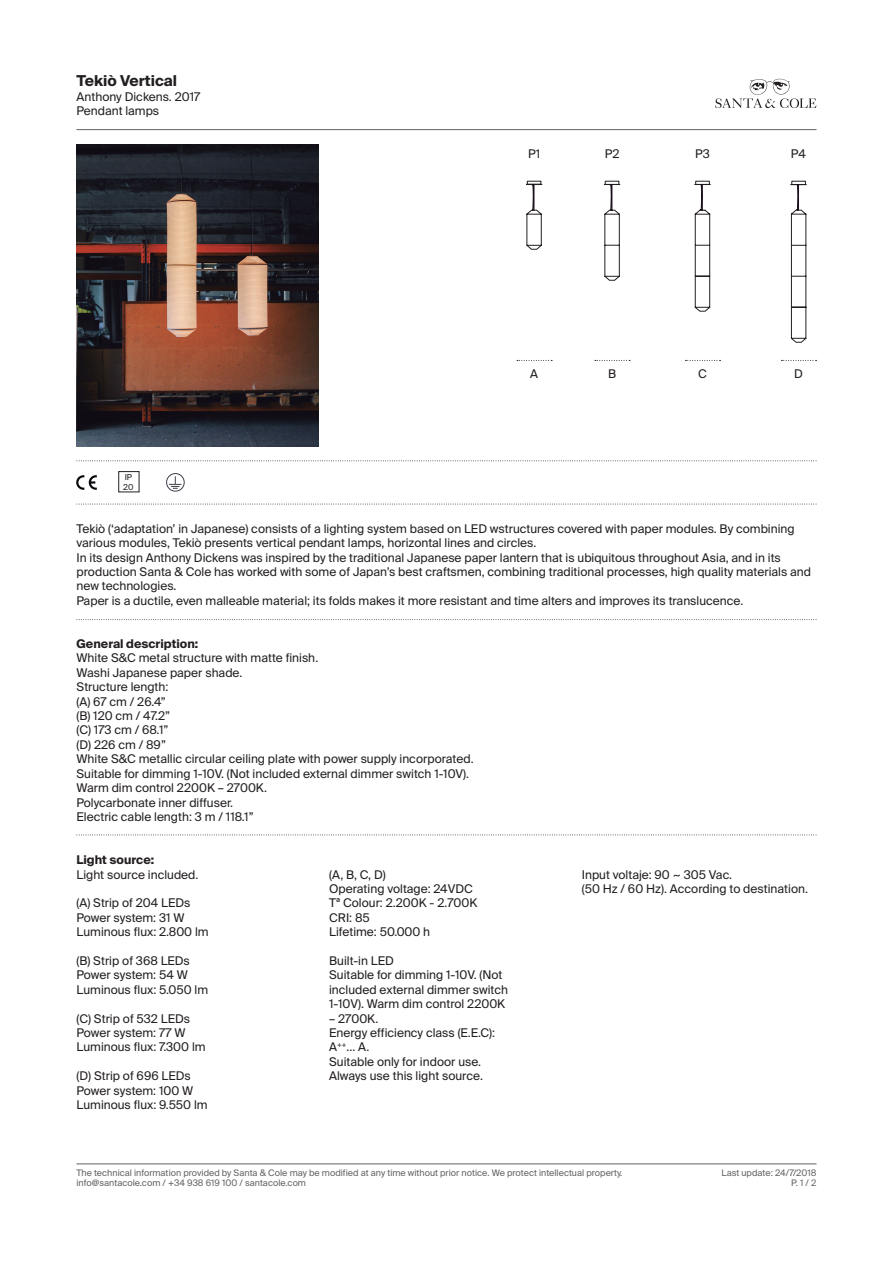
<style>
.page{position:relative;width:893px;height:1263px;background:#fff}
.page>*{position:absolute;margin:0;border:0;box-sizing:border-box;transform-origin:0 0}
.t1{font:700 15px "Suisse Intl";color:#231f20}
.t2{font:12px/14.4px "Suisse Intl";color:#231f20}
.t3{font:700 12px "Suisse Intl";color:#231f20}
.t4{font:9px "Suisse Intl";color:#636366}
.t5{font:8.25px/9.9px "Suisse Intl";color:#231f20}
</style>
<div class="page">
<svg style="left:715px;top:79px;width:101px;height:29px"></svg>
<hr style="left:77px;top:129px;width:739px;height:1px;background:#636366">
<hr style="left:77px;top:1163px;width:739px;height:1px;background:#636366">
<img style="left:77px;top:144px;width:242px;height:302px">
<svg style="left:77px;top:460px;width:740px;height:1px"></svg>
<svg style="left:77px;top:504px;width:740px;height:1px"></svg>
<svg style="left:77px;top:834px;width:740px;height:1px"></svg>
<svg style="left:77px;top:619px;width:740px;height:1px"></svg>
<img style="left:77px;top:475px;width:19px;height:14px">
<svg style="left:781px;top:360px;width:35px;height:1px"></svg>
<svg style="left:685px;top:360px;width:36px;height:1px"></svg>
<svg style="left:595px;top:360px;width:35px;height:1px"></svg>
<svg style="left:517px;top:360px;width:35px;height:1px"></svg>
<svg style="left:526px;top:184px;width:16px;height:66px"></svg>
<svg style="left:604px;top:184px;width:16px;height:97px"></svg>
<svg style="left:695px;top:184px;width:15px;height:128px"></svg>
<svg style="left:791px;top:184px;width:15px;height:159px"></svg>
<img style="left:167px;top:474px;width:18px;height:18px">
<p class="t1" style="left:77px;top:72px;width:102px">Tekiò Vertical</p>
<p class="t2" style="left:77px;top:89px;width:125px">Anthony Dickens. 2017<br>Pendant lamps</p>
<p class="t5" style="left:123px;top:472px;width:12px">IP<br>20</p>
<p class="t2" style="left:528px;top:147px;width:14px">P1</p>
<p class="t2" style="left:605px;top:147px;width:16px">P2</p>
<p class="t2" style="left:695px;top:147px;width:16px">P3</p>
<p class="t2" style="left:791px;top:147px;width:17px">P4</p>
<p class="t2" style="left:530px;top:366px;width:9px">A</p>
<p class="t2" style="left:608px;top:366px;width:10px">B</p>
<p class="t2" style="left:698px;top:366px;width:10px">C</p>
<p class="t2" style="left:794px;top:366px;width:10px">D</p>
<p class="t2" style="left:77px;top:521px;width:736px">Tekiò (‘adaptation’ in Japanese) consists of a lighting system based on LED wstructures covered with paper modules. By combining various modules, Tekiò presents vertical pendant lamps, horizontal lines and circles.<br>In its design Anthony Dickens was inspired by the traditional Japanese paper lantern that is ubiquitous throughout Asia, and in its production Santa &amp; Cole has worked with some of Japan’s best craftsmen, combining traditional processes, high quality materials and new technologies.<br>Paper is a ductile, even malleable material; its folds makes it more resistant and time alters and improves its translucence.</p>
<p class="t3" style="left:77px;top:637px;width:123px">General description:</p>
<p class="t2" style="left:77px;top:651px;width:399px">White S&amp;C metal structure with matte finish.<br>Washi Japanese paper shade.<br>Structure length:<br>(A) 67 cm / 26.4”<br>(B) 120 cm / 47.2”<br>(C) 173 cm / 68.1”<br>(D) 226 cm / 89”<br>White S&amp;C metallic circular ceiling plate with power supply incorporated.<br>Suitable for dimming 1-10V. (Not included external dimmer switch 1-10V).<br>Warm dim control 2200K – 2700K.<br>Polycarbonate inner diffuser.<br>Electric cable length: 3 m / 118.1”</p>
<p class="t3" style="left:77px;top:853px;width:79px">Light source:</p>
<p class="t2" style="left:77px;top:867px;width:123px">Light source included.</p>
<p class="t2" style="left:77px;top:896px;width:134px">(A) Strip of 204 LEDs<br>Power system: 31 W<br>Luminous flux: 2.800 lm</p>
<p class="t2" style="left:77px;top:953px;width:133px">(B) Strip of 368 LEDs<br>Power system: 54 W<br>Luminous flux: 5.050 lm</p>
<p class="t2" style="left:77px;top:1011px;width:131px">(C) Strip of 532 LEDs<br>Power system: 77 W<br>Luminous flux: 7.300 lm</p>
<p class="t2" style="left:77px;top:1069px;width:133px">(D) Strip of 696 LEDs<br>Power system: 100 W<br>Luminous flux: 9.550 lm</p>
<p class="t2" style="left:329px;top:867px;width:150px">(A, B, C, D)<br>Operating voltage: 24VDC<br>Tª Colour: 2.200K - 2.700K<br>CRI: 85<br>Lifetime: 50.000 h</p>
<p class="t2" style="left:329px;top:953px;width:180px">Built-in LED<br>Suitable for dimming 1-10V. (Not included external dimmer switch<br>1-10V). Warm dim control 2200K</p>
<p class="t2" style="left:329px;top:1011px;width:167px">– 2700K.<br>Energy efficiency class (E.E.C):<br>A<sup>++</sup>... A.<br>Suitable only for indoor use.<br>Always use this light source.</p>
<p class="t2" style="left:582px;top:867px;width:228px">Input voltaje: 90 ~ 305 Vac.<br>(50 Hz / 60 Hz). According to destination.</p>
<p class="t4" style="left:77px;top:1167px;width:547px">The technical information provided by Santa &amp; Cole may be modified at any time without prior notice. We protect intellectual property.</p>
<p class="t4" style="left:722px;top:1167px;width:96px">Last update: 24/7/2018</p>
<p class="t4" style="left:77px;top:1178px;width:231px">info@santacole.com / +34 938 619 100 / santacole.com</p>
<p class="t4" style="left:791px;top:1178px;width:27px">P. 1 / 2</p>
</div>
